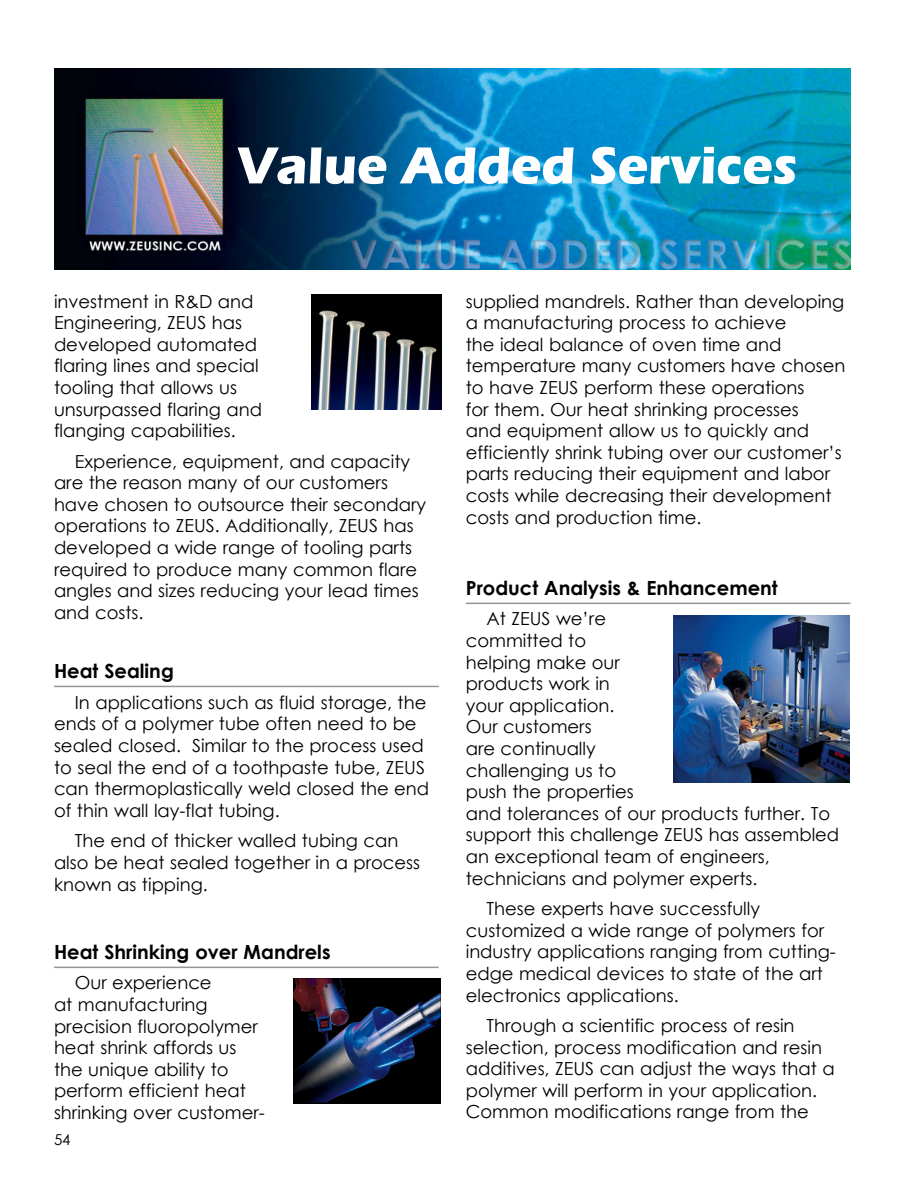
<style>
.page{position:relative;width:918px;height:1188px;background:#fff}
.page>*{position:absolute;margin:0;border:0;box-sizing:border-box;transform-origin:0 0}
.t1{font:700 54px "Eras ITC";color:#fff;scale:.95 1}
.t2{font:700 19.5px "Century Gothic";color:#000}
.t3{font:18px/21.6px "Century Gothic";color:#000}
.t4{font:15px "Century Gothic";color:#000}
</style>
<div class="page">
<hr style="left:54px;top:686px;width:385px;height:1px;background:#939598">
<hr style="left:54px;top:967px;width:385px;height:1px;background:#939598">
<hr style="left:466px;top:603px;width:384px;height:1px;background:#939598">
<div style="left:54px;top:68px;width:796px;height:207px;background:linear-gradient(to right,#fff,#fff)"></div>
<img style="left:54px;top:68px;width:796px;height:201px">
<img style="left:311px;top:295px;width:131px;height:115px">
<img style="left:293px;top:978px;width:148px;height:124px">
<img style="left:673px;top:616px;width:177px;height:167px">
<h1 class="t1" style="left:238px;top:134px;width:591px">Value Added Services</h1>
<p class="t3" style="left:54px;top:290px;width:210px">investment in R&amp;D and<br>Engineering, ZEUS has developed automated flaring lines and special tooling that allows us unsurpassed flaring and flanging capabilities.</p>
<p class="t3" style="left:54px;top:450px;width:374px;text-indent:21px">Experience, equipment, and capacity are the reason many of our customers have chosen to outsource their secondary operations to ZEUS. Additionally, ZEUS has developed a wide range of tooling parts required to produce many common flare angles and sizes reducing your lead times and costs.</p>
<p class="t2" style="left:54px;top:656px;width:121px">Heat Sealing</p>
<p class="t3" style="left:54px;top:691px;width:377px;text-indent:21px">In applications such as fluid storage, the ends of a polymer tube often need to be sealed closed. Similar to the process used to seal the end of a toothpaste tube, ZEUS can thermoplastically weld closed the end of thin wall lay-flat tubing.</p>
<p class="t3" style="left:54px;top:830px;width:368px;text-indent:21px">The end of thicker walled tubing can also be heat sealed together in a process known as tipping.</p>
<p class="t2" style="left:54px;top:937px;width:278px">Heat Shrinking over Mandrels</p>
<p class="t3" style="left:54px;top:972px;width:212px;text-indent:21px">Our experience<br>at manufacturing precision fluoropolymer heat shrink affords us the unique ability to perform efficient heat shrinking over customer-</p>
<p class="t4" style="left:54px;top:1129px;width:18px">54</p>
<p class="t3" style="left:466px;top:290px;width:381px">supplied mandrels. Rather than developing a manufacturing process to achieve<br>the ideal balance of oven time and temperature many customers have chosen to have ZEUS perform these operations<br>for them. Our heat shrinking processes<br>and equipment allow us to quickly and efficiently shrink tubing over our customer’s parts reducing their equipment and labor costs while decreasing their development costs and production time.</p>
<p class="t2" style="left:466px;top:573px;width:314px">Product Analysis &amp; Enhancement</p>
<p class="t3" style="left:466px;top:608px;width:375px;text-indent:21px">At ZEUS we’re<br>committed to<br>helping make our<br>products work in<br>your application.<br>Our customers<br>are continually<br>challenging us to<br>push the properties<br>and tolerances of our products further. To support this challenge ZEUS has assembled an exceptional team of engineers, technicians and polymer experts.</p>
<p class="t3" style="left:466px;top:898px;width:372px;text-indent:21px">These experts have successfully customized a wide range of polymers for industry applications ranging from cutting&shy;edge medical devices to state of the art electronics applications.</p>
<p class="t3" style="left:466px;top:1015px;width:370px;text-indent:21px">Through a scientific process of resin selection, process modification and resin additives, ZEUS can adjust the ways that a polymer will perform in your application.<br>Common modifications range from the</p>
</div>
